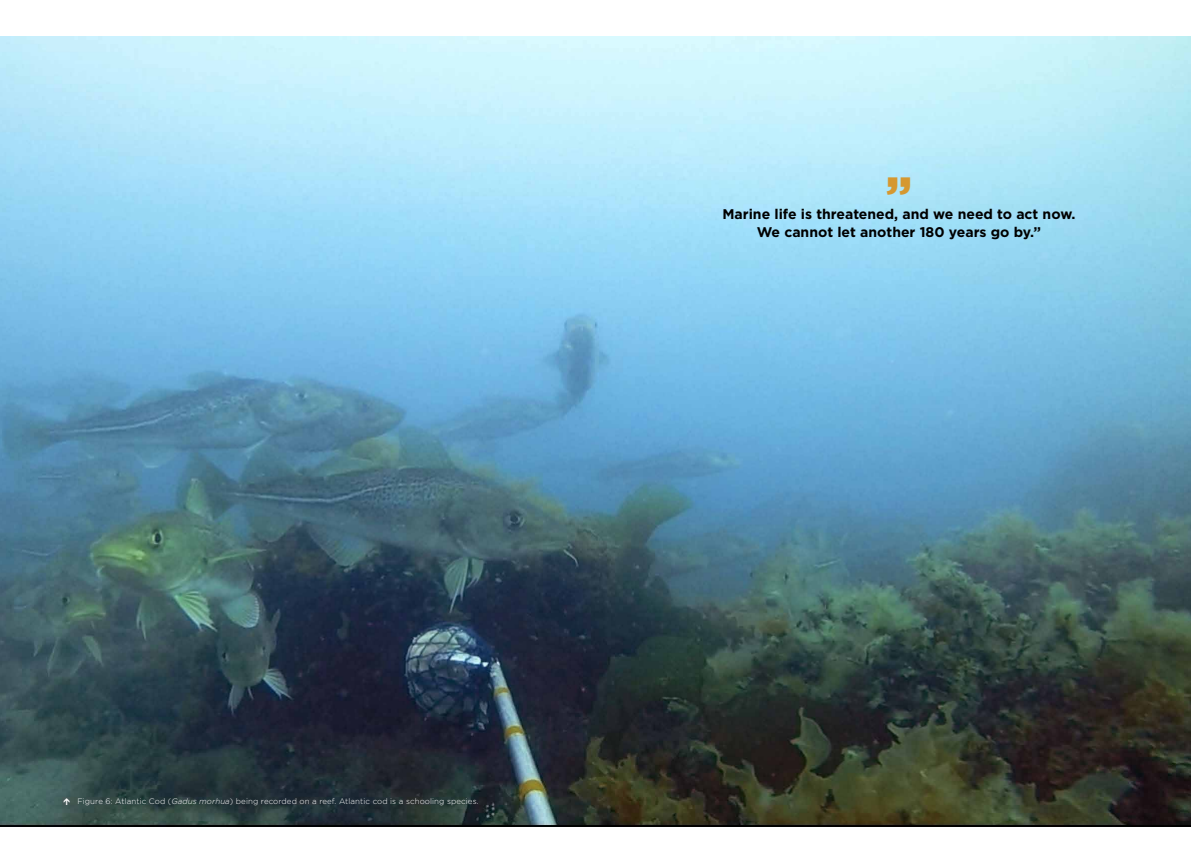
<style>
.page{position:relative;width:1191px;height:842px;background:#fff}
.page>*{position:absolute;margin:0;border:0;box-sizing:border-box;transform-origin:0 0}
.t1{font:900 48px "Gotham";color:#d59830}
.t2{font:700 14px "Gotham";color:#000}
.t3{font:300 8px "Gotham";letter-spacing:.01em;color:#fff}
.s1{font-style:italic}
</style>
<div class="page">
<img style="left:0;top:36px;width:1191px;height:790px">
<svg style="left:64px;top:798px;width:14px;height:7px"></svg>
<p class="t3" style="left:77px;top:796px;width:402px">Figure 6: Atlantic Cod (<span class="s1">Gadus morhua</span>) being recorded on a reef. Atlantic cod is a schooling species.</p>
<h1 class="t1" style="left:885px;top:166px;width:28px">”</h1>
<h2 class="t2" style="left:756px;top:224px;width:286px">We cannot let another 180 years go by.”</h2>
<h2 class="t2" style="left:722px;top:206px;width:354px">Marine life is threatened, and we need to act now.</h2>
</div>
